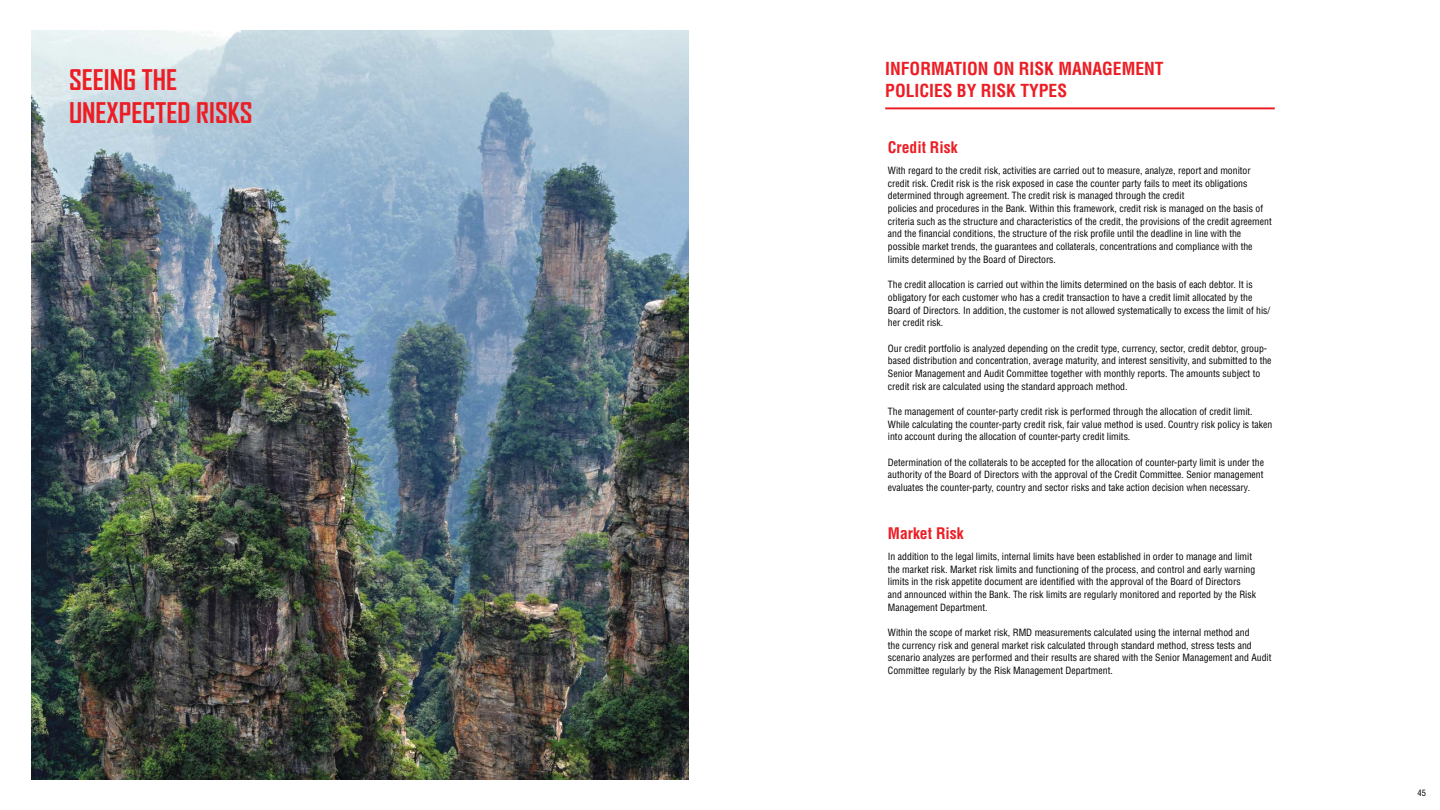
<style>
.page{position:relative;width:1440px;height:810px;background:#fff}
.page>*{position:absolute;margin:0;border:0;box-sizing:border-box;transform-origin:0 0}
.t1{font:700 27.3px/32.8px "Agency";color:#ed1d24}
.t2{font:700 condensed 17.55px/22.4px "Helvetica LT Std";color:#ed1d24}
.t3{font:700 condensed 15.6px "Helvetica LT Std";color:#ed1d24}
.t4{font:condensed 9.75px/12.7px "Helvetica LT Std";color:#000}
.t5{font:condensed 8.62px "Helvetica LT Std";color:#000}
</style>
<div class="page">
<hr style="left:885px;top:107px;width:390px;height:2px;background:#ed1d24">
<img style="left:32px;top:31px;width:656px;height:748px">
<h1 class="t1" style="left:69px;top:63px;width:185px">SEEING THE<br>UNEXPECTED RISKS</h1>
<h2 class="t2" style="left:885px;top:57px;width:280px">INFORMATION ON RISK MANAGEMENT<br>POLICIES BY RISK TYPES</h2>
<h3 class="t3" style="left:888px;top:138px;width:71px">Credit Risk</h3>
<p class="t4" style="left:888px;top:164px;width:385px">With regard to the credit risk, activities are carried out to measure, analyze, report and monitor credit risk. Credit risk is the risk exposed in case the counter party fails to meet its obligations determined through agreement. The credit risk is managed through the credit<br>policies and procedures in the Bank. Within this framework, credit risk is managed on the basis of criteria such as the structure and characteristics of the credit, the provisions of the credit agreement and the financial conditions, the structure of the risk profile until the deadline in line with the possible market trends, the guarantees and collaterals, concentrations and compliance with the limits determined by the Board of Directors.</p>
<p class="t4" style="left:888px;top:278px;width:384px">The credit allocation is carried out within the limits determined on the basis of each debtor. It is obligatory for each customer who has a credit transaction to have a credit limit allocated by the Board of Directors. In addition, the customer is not allowed systematically to excess the limit of his/ her credit risk.</p>
<p class="t4" style="left:888px;top:342px;width:385px">Our credit portfolio is analyzed depending on the credit type, currency, sector, credit debtor, group&shy;based distribution and concentration, average maturity, and interest sensitivity, and submitted to the Senior Management and Audit Committee together with monthly reports. The amounts subject to credit risk are calculated using the standard approach method.</p>
<p class="t4" style="left:888px;top:405px;width:386px">The management of counter-party credit risk is performed through the allocation of credit limit.<br>While calculating the counter-party credit risk, fair value method is used. Country risk policy is taken into account during the allocation of counter-party credit limits.</p>
<p class="t4" style="left:888px;top:456px;width:378px;text-align:justify">Determination of the collaterals to be accepted for the allocation of counter-party limit is under the authority of the Board of Directors with the approval of the Credit Committee. Senior management evaluates the counter-party, country and sector risks and take action decision when necessary.</p>
<h3 class="t3" style="left:888px;top:524px;width:77px">Market Risk</h3>
<p class="t4" style="left:888px;top:550px;width:370px">In addition to the legal limits, internal limits have been established in order to manage and limit the market risk. Market risk limits and functioning of the process, and control and early warning limits in the risk appetite document are identified with the approval of the Board of Directors and announced within the Bank. The risk limits are regularly monitored and reported by the Risk Management Department.</p>
<p class="t4" style="left:888px;top:626px;width:385px">Within the scope of market risk, RMD measurements calculated using the internal method and<br>the currency risk and general market risk calculated through standard method, stress tests and scenario analyzes are performed and their results are shared with the Senior Management and Audit Committee regularly by the Risk Management Department.</p>
<p class="t5" style="left:1417px;top:788px;width:10px">45</p>
</div>
